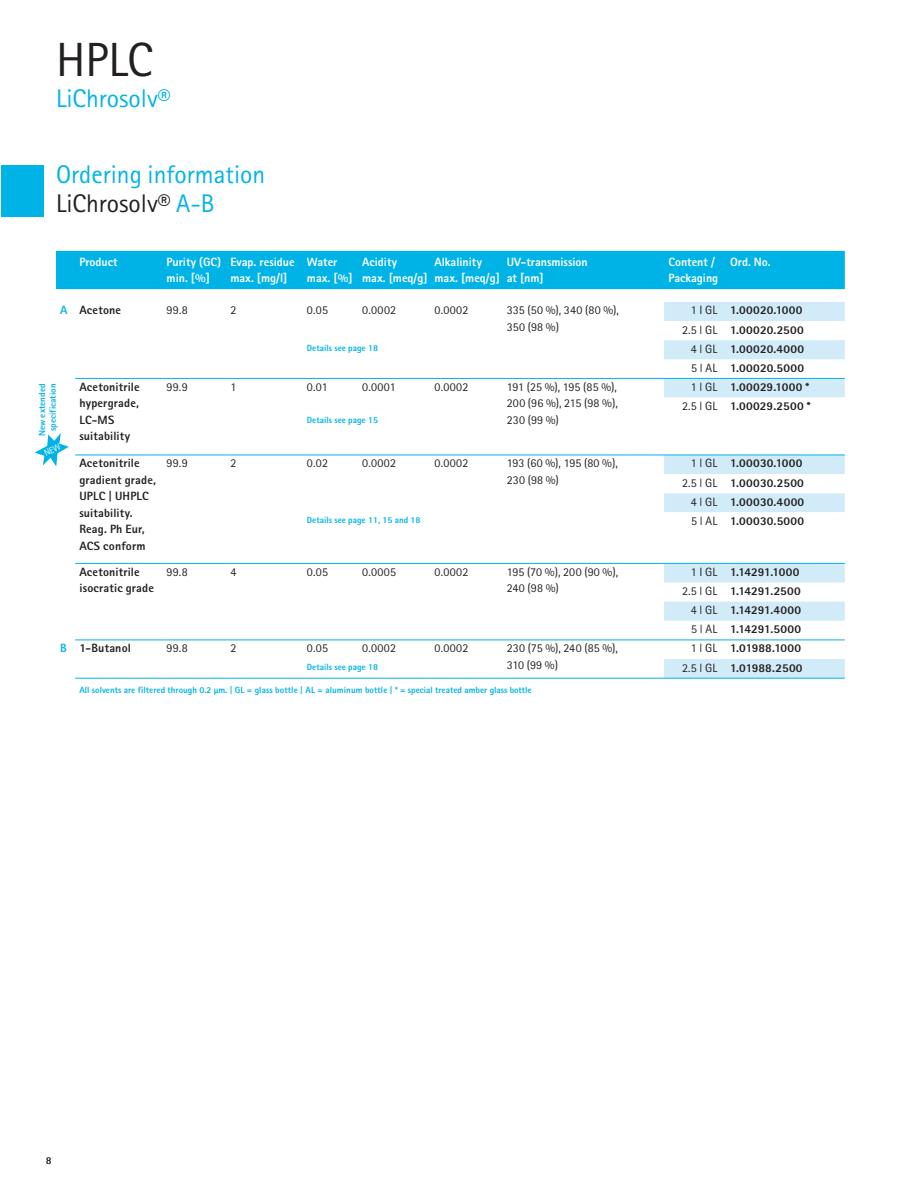
<style>
.page{position:relative;width:920px;height:1188px;background:#fff}
.page>*{position:absolute;margin:0;border:0;box-sizing:border-box;transform-origin:0 0}
.t1{font:48px "Merck Sans Serif Pro";color:#231f20}
.t2{font:25.5px/28.5px "Merck Sans Serif Pro";color:#00b3e6}
.t3{font:800 12px/16.5px "Merck Sans Serif Pro";letter-spacing:.015em;color:#231f20}
.t4{font:12px/16.5px "Merck Sans Serif Pro";letter-spacing:.015em;color:#231f20}
.t5{font:800 12px/16.5px "Merck Sans Serif Pro";color:#fff}
.t6{font:800 10.5px "Merck Sans Serif Pro";color:#231f20}
.t7{font:800 9px/10.5px "Merck Sans Serif Pro";color:#00b3e6;text-align:center}
.s1{color:#231f20}
.s2{color:#00b3e6}
.s3{font-weight:400}
</style>
<div class="page">
<div style="left:56px;top:251px;width:789px;height:38px;background:#00b3e6"></div>
<svg style="left:664px;top:302px;width:181px;height:76px"></svg>
<svg style="left:664px;top:379px;width:181px;height:299px;fill:#d1ebf8"></svg>
<svg style="left:664px;top:398px;width:181px;height:165px"></svg>
<hr style="left:75px;top:378px;width:87px;height:1px;background:#00b3e6">
<hr style="left:162px;top:378px;width:64px;height:1px;background:#00b3e6">
<hr style="left:226px;top:378px;width:619px;height:1px;background:#00b3e6">
<hr style="left:75px;top:455px;width:87px;height:1px;background:#00b3e6">
<hr style="left:162px;top:455px;width:64px;height:1px;background:#00b3e6">
<hr style="left:226px;top:455px;width:619px;height:1px;background:#00b3e6">
<hr style="left:75px;top:563px;width:87px;height:1px;background:#00b3e6">
<hr style="left:162px;top:563px;width:64px;height:1px;background:#00b3e6">
<hr style="left:226px;top:563px;width:619px;height:1px;background:#00b3e6">
<hr style="left:75px;top:640px;width:87px;height:1px;background:#00b3e6">
<hr style="left:162px;top:640px;width:64px;height:1px;background:#00b3e6">
<hr style="left:226px;top:640px;width:619px;height:1px;background:#00b3e6">
<hr style="left:75px;top:678px;width:87px;height:1px;background:#00b3e6">
<hr style="left:162px;top:678px;width:64px;height:1px;background:#00b3e6">
<hr style="left:226px;top:678px;width:619px;height:1px;background:#00b3e6">
<div style="left:1px;top:166px;width:42px;height:51px;background:#00b3e6"></div>
<svg style="left:35px;top:433px;width:34px;height:33px"></svg>
<h1 class="t1" style="left:56px;top:41px;width:99px">HPLC</h1>
<h2 class="t2" style="left:56px;top:87px;width:116px">LiChrosolv®</h2>
<h2 class="t2" style="left:56px;top:163px;width:211px">Ordering information<br><span class="s1">LiChrosolv®</span> A-B</h2>
<p class="t5" style="left:79px;top:254px;width:40px">Product</p>
<p class="t5" style="left:167px;top:254px;width:56px">Purity (GC) min. [%]</p>
<p class="t5" style="left:230px;top:254px;width:66px">Evap. residue max. [mg/l]</p>
<p class="t5" style="left:307px;top:254px;width:47px">Water max. [%]</p>
<p class="t5" style="left:362px;top:254px;width:67px">Acidity<br>max. [meq/g]</p>
<p class="t5" style="left:434px;top:254px;width:67px">Alkalinity max. [meq/g]</p>
<p class="t5" style="left:507px;top:254px;width:83px">UV-transmission at [nm]</p>
<p class="t5" style="left:668px;top:254px;width:51px">Content /<br>Packaging</p>
<p class="t5" style="left:730px;top:254px;width:42px">Ord. No.</p>
<p class="t3" style="left:60px;top:303px;width:62px"><span class="s2">A</span> Acetone</p>
<p class="t4" style="left:167px;top:303px;width:23px">99.8</p>
<p class="t4" style="left:230px;top:303px;width:7px">2</p>
<p class="t4" style="left:307px;top:303px;width:23px">0.05</p>
<p class="t4" style="left:362px;top:303px;width:35px">0.0002</p>
<p class="t4" style="left:434px;top:303px;width:35px">0.0002</p>
<p class="t4" style="left:507px;top:303px;width:114px">335 (50 %), 340 (80 %),<br>350 (98 %)</p>
<p class="t3" style="left:682px;top:302px;width:123px;line-height:19.2px;text-align:right"><span class="s3">1 I GL</span> 1.00020.1000<br><span class="s3">2.5 l GL</span> 1.00020.2500</p>
<p class="t7" style="left:307px;top:343px;width:73px">Details see page 18</p>
<p class="t3" style="left:691px;top:340px;width:115px;line-height:19.2px"><span class="s3">4 l GL</span> 1.00020.4000<br><span class="s3">5 l AL</span> 1.00020.5000</p>
<p class="t3" style="left:79px;top:380px;width:62px">Acetonitrile hypergrade,<br>LC-MS suitability</p>
<p class="t4" style="left:167px;top:380px;width:23px">99.9</p>
<p class="t4" style="left:230px;top:380px;width:7px">1</p>
<p class="t4" style="left:307px;top:380px;width:22px">0.01</p>
<p class="t4" style="left:362px;top:380px;width:35px">0.0001</p>
<p class="t4" style="left:434px;top:380px;width:35px">0.0002</p>
<p class="t4" style="left:507px;top:380px;width:113px;text-align:justify">191 (25 %), 195 (85 %), 200 (96 %), 215 (98 %), 230 (99 %)</p>
<p class="t3" style="left:691px;top:380px;width:120px"><span class="s3">1 l GL</span> 1.00029.1000 *</p>
<p class="t7" style="left:38px;top:436px;width:54px;rotate:-90deg">New extended specification</p>
<p class="t3" style="left:682px;top:399px;width:130px"><span class="s3">2.5 l GL</span> 1.00029.2500 *</p>
<p class="t7" style="left:307px;top:415px;width:73px">Details see page 15</p>
<p class="t3" style="left:79px;top:456px;width:78px">Acetonitrile gradient grade,<br>UPLC | UHPLC suitability.<br>Reag. Ph Eur,<br>ACS conform</p>
<p class="t4" style="left:167px;top:456px;width:23px">99.9</p>
<p class="t4" style="left:230px;top:456px;width:7px">2</p>
<p class="t4" style="left:307px;top:456px;width:23px">0.02</p>
<p class="t4" style="left:362px;top:456px;width:35px">0.0002</p>
<p class="t4" style="left:434px;top:456px;width:35px">0.0002</p>
<p class="t4" style="left:507px;top:456px;width:113px">193 (60 %), 195 (80 %),<br>230 (98 %)</p>
<p class="t3" style="left:682px;top:455px;width:124px;line-height:19.2px;text-align:right"><span class="s3">1 l GL</span> 1.00030.1000<br><span class="s3">2.5 l GL</span> 1.00030.2500<br><span class="s3">4 l GL</span> 1.00030.4000</p>
<p class="t7" style="left:307px;top:515px;width:115px">Details see page 11, 15 and 18</p>
<p class="t3" style="left:691px;top:514px;width:114px"><span class="s3">5 l AL</span> 1.00030.5000</p>
<p class="t3" style="left:79px;top:565px;width:76px">Acetonitrile isocratic grade</p>
<p class="t4" style="left:167px;top:565px;width:23px">99.8</p>
<p class="t4" style="left:230px;top:565px;width:7px">4</p>
<p class="t4" style="left:307px;top:565px;width:23px">0.05</p>
<p class="t4" style="left:362px;top:565px;width:35px">0.0005</p>
<p class="t4" style="left:434px;top:565px;width:35px">0.0002</p>
<p class="t4" style="left:507px;top:565px;width:113px">195 (70 %), 200 (90 %),<br>240 (98 %)</p>
<p class="t3" style="left:682px;top:563px;width:121px;line-height:19.2px;text-align:right"><span class="s3">1 I GL</span> 1.14291.1000<br><span class="s3">2.5 l GL</span> 1.14291.2500<br><span class="s3">4 l GL</span> 1.14291.4000<br><span class="s3">5 l AL</span> 1.14291.5000</p>
<p class="t3" style="left:60px;top:641px;width:72px"><span class="s2">B</span> 1-Butanol</p>
<p class="t4" style="left:167px;top:641px;width:23px">99.8</p>
<p class="t4" style="left:230px;top:641px;width:7px">2</p>
<p class="t4" style="left:307px;top:641px;width:23px">0.05</p>
<p class="t4" style="left:362px;top:641px;width:35px">0.0002</p>
<p class="t4" style="left:434px;top:641px;width:35px">0.0002</p>
<p class="t4" style="left:507px;top:641px;width:113px">230 (75 %), 240 (85 %),<br>310 (99 %)</p>
<p class="t3" style="left:691px;top:641px;width:112px"><span class="s3">1 l GL</span> 1.01988.1000</p>
<p class="t7" style="left:307px;top:662px;width:73px">Details see page 18</p>
<p class="t3" style="left:682px;top:660px;width:122px"><span class="s3">2.5 l GL</span> 1.01988.2500</p>
<p class="t7" style="left:79px;top:686px;width:454px">All solvents are filtered through 0.2 μm. | GL = glass bottle | AL = aluminum bottle | * = special treated amber glass bottle</p>
<p class="t6" style="left:46px;top:1156px;width:7px">8</p>
</div>
